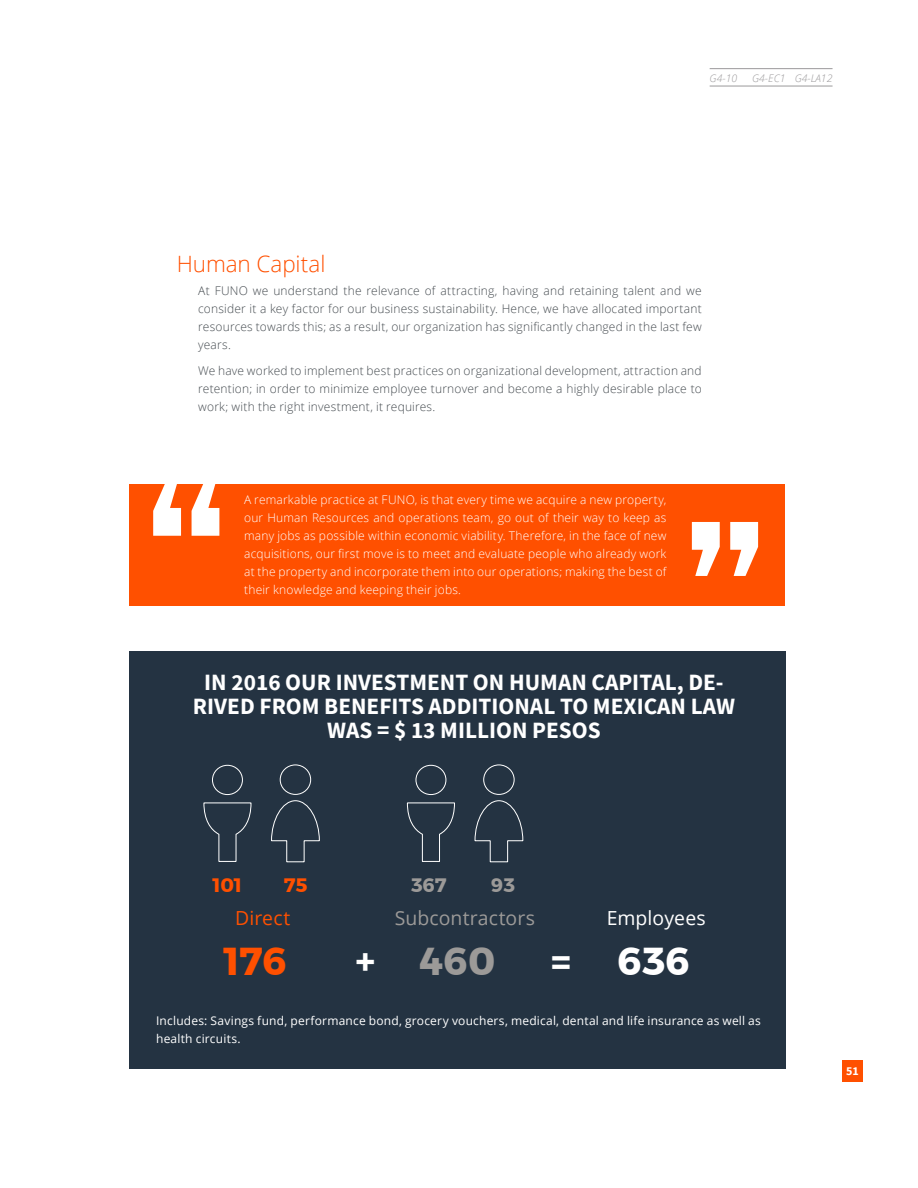
<style>
.page{position:relative;width:918px;height:1188px;background:#fff}
.page>*{position:absolute;margin:0;border:0;box-sizing:border-box;transform-origin:0 0}
.t1{font:700 38.85px "Montserrat";color:#9c9a98}
.t2{font:700 38.85px "Montserrat";color:#fff}
.t3{font:700 38.85px "Montserrat";color:#ff5000}
.t4{font:700 23.25px/24px "Source Sans Pro";color:#fff;text-align:center}
.t5{font:300 22.5px "Open Sans";letter-spacing:-.005em;color:#ff5000}
.t6{font:19.35px "Open Sans";letter-spacing:.005em;color:#9c9a98}
.t7{font:19.35px "Open Sans";letter-spacing:.005em;color:#fff}
.t8{font:19.35px "Open Sans";letter-spacing:.01em;color:#ff5000}
.t9{font:700 19.35px "Montserrat";color:#ff5000}
.t10{font:700 19.35px "Montserrat";color:#9c9a98}
.t11{font:300 12px/18px "Open Sans";letter-spacing:.015em;color:#454b50;text-align:justify}
.t12{font:300 12px/18px "Open Sans";letter-spacing:.015em;color:#fff;text-align:justify}
.t13{font:12px/18px "Open Sans";letter-spacing:.015em;color:#fff}
.t14{font:700 12px "Source Sans Pro";color:#fff}
.t15{font:italic 300 10.5px "Open Sans";color:#9b999b}
.s1{color:#fff}
</style>
<div class="page">
<div style="left:842px;top:1060px;width:21px;height:22px;background:#ff5000"></div>
<hr style="left:710px;top:68px;width:123px;height:1px;background:#9b999b">
<hr style="left:710px;top:86px;width:123px;height:1px;background:#9b999b">
<div style="left:129px;top:484px;width:656px;height:121px;background:#ff5000"></div>
<svg style="left:153px;top:484px;width:66px;height:52px"></svg>
<svg style="left:692px;top:522px;width:66px;height:54px"></svg>
<div style="left:129px;top:651px;width:656px;height:418px;background:#243342"></div>
<svg style="left:271px;top:764px;width:49px;height:99px"></svg>
<svg style="left:474px;top:764px;width:50px;height:99px"></svg>
<svg style="left:203px;top:764px;width:49px;height:98px"></svg>
<svg style="left:406px;top:764px;width:49px;height:98px"></svg>
<p class="t15" style="left:710px;top:71px;width:29px">G4-10</p>
<p class="t15" style="left:752px;top:71px;width:82px">G4-EC1 G4-LA12</p>
<h3 class="t5" style="left:177px;top:249px;width:150px">Human Capital</h3>
<p class="t11" style="left:198px;top:281px;width:505px">At FUNO we understand the relevance of attracting, having and retaining talent and we consider it a key factor for our business sustainability. Hence, we have allocated important resources towards this; as a result, our organization has significantly changed in the last few years.</p>
<p class="t11" style="left:198px;top:362px;width:505px">We have worked to implement best practices on organizational development, attraction and retention; in order to minimize employee turnover and become a highly desirable place to work; with the right investment, it requires.</p>
<p class="t12" style="left:244px;top:490px;width:424px">A remarkable practice at FUNO, is that every time we acquire a new property, our Human Resources and operations team, go out of their way to keep as many jobs as possible within economic viability. Therefore, in the face of new acquisitions, our first move is to meet and evaluate people who already work at the property and incorporate them into our operations; making the best of their knowledge and keeping their jobs.</p>
<h2 class="t4" style="left:193px;top:670px;width:544px">IN 2016 OUR INVESTMENT ON HUMAN CAPITAL, DE-<br>RIVED FROM BENEFITS ADDITIONAL TO MEXICAN LAW<br>WAS = $ 13 MILLION PESOS</h2>
<h3 class="t9" style="left:213px;top:870px;width:31px">101</h3>
<h3 class="t9" style="left:284px;top:870px;width:25px">75</h3>
<h3 class="t10" style="left:411px;top:870px;width:37px">367</h3>
<h3 class="t10" style="left:491px;top:870px;width:25px">93</h3>
<h3 class="t8" style="left:235px;top:905px;width:57px">Direct</h3>
<h3 class="t6" style="left:395px;top:905px;width:142px">Subcontractors</h3>
<h3 class="t7" style="left:607px;top:905px;width:101px">Employees</h3>
<h1 class="t3" style="left:224px;top:930px;width:65px">176</h1>
<h1 class="t1" style="left:355px;top:930px;width:142px"><span class="s1">+</span> 460</h1>
<h1 class="t2" style="left:551px;top:930px;width:141px">= 636</h1>
<p class="t13" style="left:156px;top:1012px;width:606px">Includes: Savings fund, performance bond, grocery vouchers, medical, dental and life insurance as well as health circuits.</p>
<p class="t14" style="left:846px;top:1063px;width:14px">51</p>
</div>
